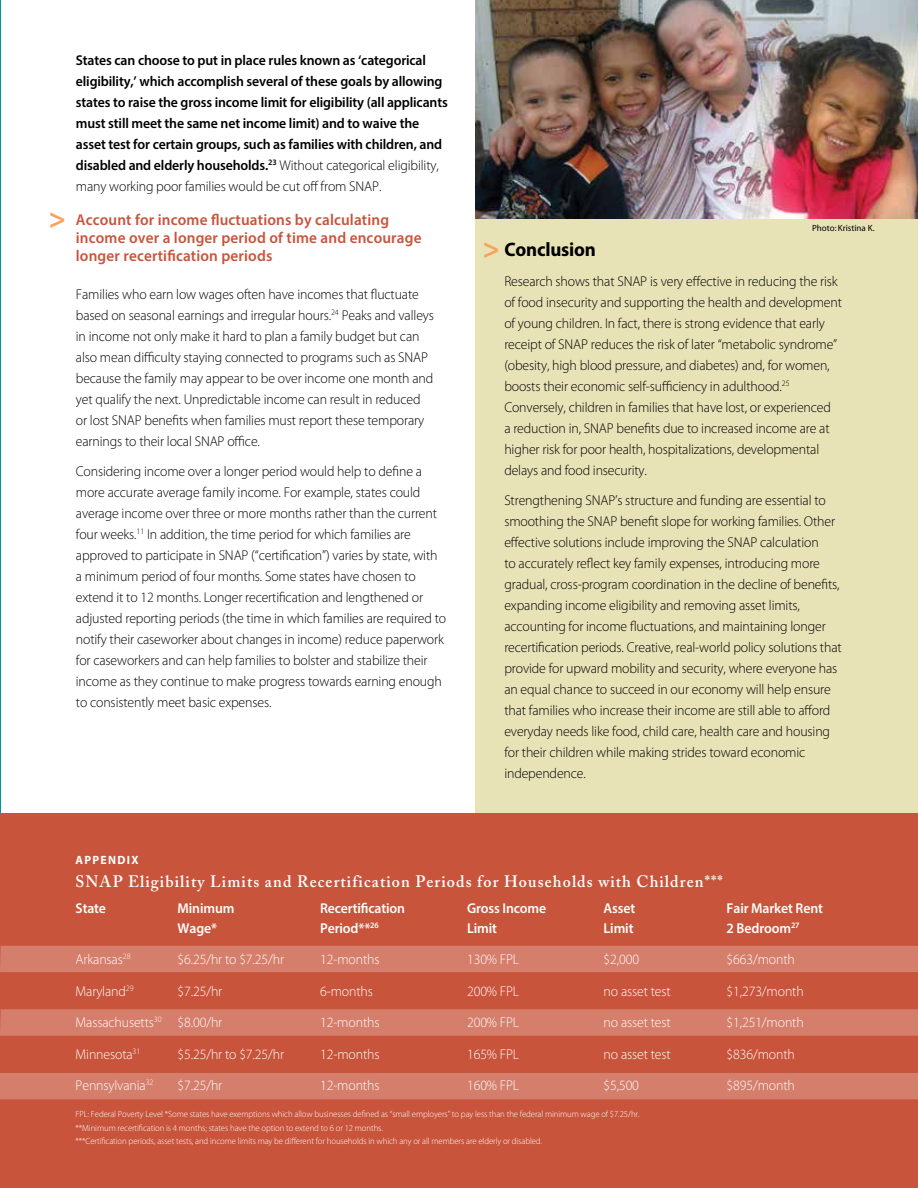
<style>
.page{position:relative;width:918px;height:1188px;background:#fff}
.page>*{position:absolute;margin:0;border:0;box-sizing:border-box;transform-origin:0 0}
.t1{font:700 29.4px "Myriad Pro";color:#f9a25e}
.t2{font:700 19.5px "Myriad Pro";letter-spacing:-.01em;color:#000}
.t3{font:600 16.5px "Adobe Caslon Pro";letter-spacing:.07em;color:#fff}
.t4{font:600 15.75px/18px "Myriad Pro";letter-spacing:.01em;color:#c8543b}
.t5{font:300 14.25px/21px "Myriad Pro";letter-spacing:-.01em;color:#000}
.t6{font:600 14.25px/21px "Myriad Pro";letter-spacing:-.01em;color:#000}
.t7{font:300 14.25px "Myriad Pro";letter-spacing:-.01em;color:#fff}
.t8{font:600 14.25px "Myriad Pro";letter-spacing:-.01em;color:#fff}
.t9{font:700 12px "Myriad";letter-spacing:.11em;color:#fff}
.t10{font:300 9px/13.5px "Myriad Pro";letter-spacing:-.01em;color:#fff}
.t11{font:9px "Myriad";color:#000}
.s1{font-weight:300}
</style>
<div class="page">
<div style="left:476px;top:0;width:442px;height:922px;background:#e8e2b7"></div>
<img style="left:476px;top:0;width:442px;height:218px">
<div style="left:1px;top:813px;width:917px;height:375px;background:#c8543b"></div>
<div style="left:0;top:946px;width:918px;height:26px;background:#d57e6b"></div>
<svg style="left:0;top:1009px;width:918px;height:27px;background:#d47c69"></svg>
<div style="left:0;top:1073px;width:918px;height:26px;background:#d57e6b"></div>
<hr style="left:0;top:0;width:1px;height:813px;background:#00929f">
<h1 class="t1" style="left:49px;top:199px;width:18px">&gt;</h1>
<p class="t6" style="left:76px;top:49px;width:373px">States can choose to put in place rules known as ‘categorical eligibility,’ which accomplish several of these goals by allowing states to raise the gross income limit for eligibility (all applicants must still meet the same net income limit) and to waive the asset test for certain groups, such as families with children, and disabled and elderly households.<sup>23</sup> <span class="s1">Without categorical eligibility, many working poor families would be cut off from SNAP.</span></p>
<p class="t4" style="left:76px;top:211px;width:347px">Account for income fluctuations by calculating income over a longer period of time and encourage longer recertification periods</p>
<p class="t5" style="left:76px;top:283px;width:360px">Families who earn low wages often have incomes that fluctuate based on seasonal earnings and irregular hours.<sup>24</sup> Peaks and valleys in income not only make it hard to plan a family budget but can also mean difficulty staying connected to programs such as SNAP because the family may appear to be over income one month and yet qualify the next. Unpredictable income can result in reduced or lost SNAP benefits when families must report these temporary earnings to their local SNAP office.</p>
<p class="t5" style="left:76px;top:460px;width:372px">Considering income over a longer period would help to define a more accurate average family income. For example, states could average income over three or more months rather than the current four weeks.<sup>11</sup> In addition, the time period for which families are approved to participate in SNAP (“certification”) varies by state, with a minimum period of four months. Some states have chosen to extend it to 12 months. Longer recertification and lengthened or adjusted reporting periods (the time in which families are required to notify their caseworker about changes in income) reduce paperwork for caseworkers and can help families to bolster and stabilize their income as they continue to make progress towards earning enough to consistently meet basic expenses.</p>
<p class="t11" style="left:812px;top:223px;width:64px">Photo: Kristina K.</p>
<h2 class="t2" style="left:504px;top:236px;width:93px">Conclusion</h2>
<p class="t5" style="left:504px;top:270px;width:339px">Research shows that SNAP is very effective in reducing the risk of food insecurity and supporting the health and development of young children. In fact, there is strong evidence that early receipt of SNAP reduces the risk of later “metabolic syndrome” (obesity, high blood pressure, and diabetes) and, for women, boosts their economic self-sufficiency in adulthood.<sup>25<br></sup>Conversely, children in families that have lost, or experienced<br>a reduction in, SNAP benefits due to increased income are at higher risk for poor health, hospitalizations, developmental delays and food insecurity.</p>
<p class="t5" style="left:504px;top:489px;width:339px">Strengthening SNAP’s structure and funding are essential to smoothing the SNAP benefit slope for working families. Other effective solutions include improving the SNAP calculation<br>to accurately reflect key family expenses, introducing more gradual, cross-program coordination in the decline of benefits, expanding income eligibility and removing asset limits, accounting for income fluctuations, and maintaining longer recertification periods. Creative, real-world policy solutions that provide for upward mobility and security, where everyone has an equal chance to succeed in our economy will help ensure that families who increase their income are still able to afford everyday needs like food, child care, health care and housing for their children while making strides toward economic independence.</p>
<h1 class="t1" style="left:483px;top:229px;width:18px">&gt;</h1>
<p class="t9" style="left:76px;top:854px;width:64px">APPENDIX</p>
<p class="t3" style="left:76px;top:871px;width:649px">SNAP Eligibility Limits and Recertification Periods for Households with Children***</p>
<p class="t8" style="left:76px;top:899px;width:32px">State</p>
<p class="t8" style="left:178px;top:899px;width:58px">Minimum</p>
<p class="t8" style="left:320px;top:899px;width:122px">Recertification G</p>
<p class="t8" style="left:476px;top:899px;width:72px">ross Income</p>
<p class="t8" style="left:604px;top:899px;width:33px">Asset</p>
<p class="t8" style="left:727px;top:899px;width:98px">Fair Market Rent</p>
<p class="t8" style="left:178px;top:919px;width:41px">Wage*</p>
<p class="t8" style="left:320px;top:919px;width:60px">Period**<sup>26</sup></p>
<p class="t8" style="left:467px;top:919px;width:31px">Limit</p>
<p class="t8" style="left:604px;top:919px;width:31px">Limit</p>
<p class="t8" style="left:727px;top:919px;width:74px">2 Bedroom<sup>27</sup></p>
<p class="t7" style="left:76px;top:951px;width:56px">Arkansas<sup>28</sup></p>
<p class="t7" style="left:178px;top:951px;width:108px">$6.25/hr to $7.25/hr</p>
<p class="t7" style="left:320px;top:951px;width:61px">12-months</p>
<p class="t7" style="left:467px;top:951px;width:54px">130% FPL</p>
<p class="t7" style="left:604px;top:951px;width:37px">$2,000</p>
<p class="t7" style="left:727px;top:951px;width:70px">$663/month</p>
<p class="t7" style="left:76px;top:982px;width:59px">Maryland<sup>29</sup></p>
<p class="t7" style="left:178px;top:982px;width:46px">$7.25/hr</p>
<p class="t7" style="left:320px;top:982px;width:54px">6-months</p>
<p class="t7" style="left:467px;top:982px;width:54px">200% FPL</p>
<p class="t7" style="left:604px;top:982px;width:69px">no asset test</p>
<p class="t7" style="left:727px;top:982px;width:79px">$1,273/month</p>
<p class="t7" style="left:76px;top:1014px;width:148px">Massachusetts<sup>30</sup> $8.00/hr</p>
<p class="t7" style="left:320px;top:1014px;width:61px">12-months</p>
<p class="t7" style="left:467px;top:1014px;width:54px">200% FPL</p>
<p class="t7" style="left:604px;top:1014px;width:69px">no asset test</p>
<p class="t7" style="left:727px;top:1014px;width:79px">$1,251/month</p>
<p class="t7" style="left:76px;top:1045px;width:66px">Minnesota<sup>31</sup></p>
<p class="t7" style="left:178px;top:1045px;width:108px">$5.25/hr to $7.25/hr</p>
<p class="t7" style="left:320px;top:1045px;width:61px">12-months</p>
<p class="t7" style="left:467px;top:1045px;width:54px">165% FPL</p>
<p class="t7" style="left:604px;top:1045px;width:69px">no asset test</p>
<p class="t7" style="left:727px;top:1045px;width:70px">$836/month</p>
<p class="t7" style="left:76px;top:1077px;width:79px">Pennsylvania<sup>32</sup></p>
<p class="t7" style="left:178px;top:1077px;width:46px">$7.25/hr</p>
<p class="t7" style="left:320px;top:1077px;width:61px">12-months</p>
<p class="t7" style="left:467px;top:1077px;width:54px">160% FPL</p>
<p class="t7" style="left:604px;top:1077px;width:37px">$5,500</p>
<p class="t7" style="left:727px;top:1077px;width:70px">$895/month</p>
<p class="t10" style="left:76px;top:1107px;width:566px">FPL: Federal Poverty Level *Some states have exemptions which allow businesses defined as “small employers” to pay less than the federal minimum wage of $7.25/hr. **Minimum recertification is 4 months; states have the option to extend to 6 or 12 months.<br>***Certification periods, asset tests, and income limits may be different for households in which any or all members are elderly or disabled.</p>
</div>
